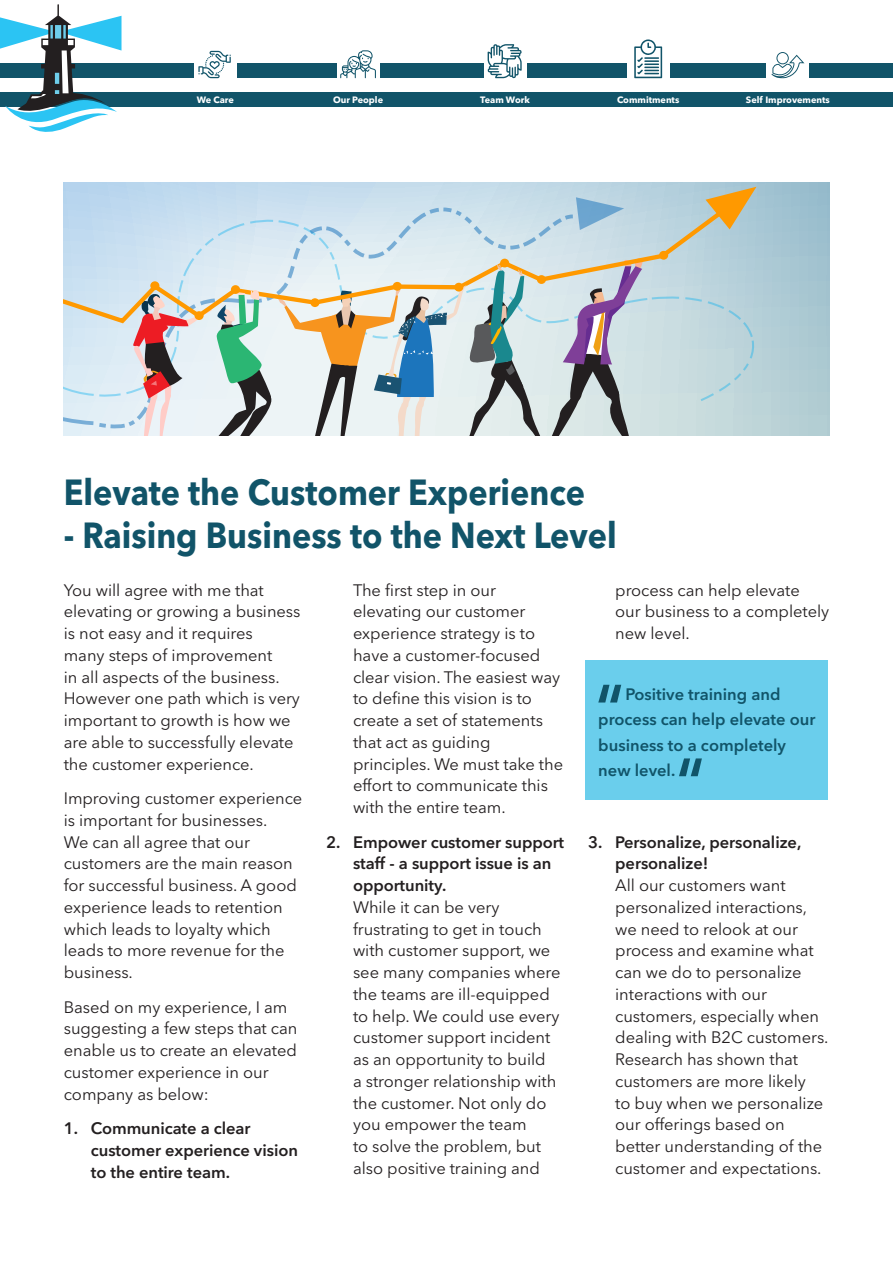
<style>
.page{position:relative;width:893px;height:1263px;background:#fff}
.page>*{position:absolute;margin:0;border:0;box-sizing:border-box;transform-origin:0 0}
.Sub_Heading{font:700 36px "Avenir Next";color:#115469;scale:.9 1}
.Body_Copy{font:16.5px/21.8px "Avenir Next";letter-spacing:-.005em;color:#231f20}
.Body_Copy-2{font:600 16.5px/25.5px "Avenir Next";color:#115469}
.t1{font:600 16.5px/21.8px "Avenir Next";letter-spacing:-.005em;color:#231f20}
.t2{font:700 9.15px "Avenir Next";color:#fff}
.s1{font-weight:600}
</style>
<div class="page">
<div style="left:585px;top:660px;width:243px;height:139px;background:#6aceec"></div>
<svg style="left:598px;top:685px;width:23px;height:17px"></svg>
<svg style="left:679px;top:758px;width:23px;height:18px"></svg>
<svg style="left:64px;top:183px;width:765px;height:253px;background:#adcad5"></svg>
<svg style="left:64px;top:187px;width:692px;height:249px;background:#c6d1d4"></svg>
<div style="left:659px;top:251px;width:9px;height:9px;background:#f90;border-radius:50%"></div>
<div style="left:537px;top:275px;width:9px;height:9px;background:#f90;border-radius:50%"></div>
<div style="left:500px;top:259px;width:9px;height:8px;background:#f90;border-radius:50%"></div>
<div style="left:454px;top:283px;width:9px;height:9px;background:#f90;border-radius:50%"></div>
<div style="left:393px;top:282px;width:9px;height:9px;background:#f90;border-radius:50%"></div>
<div style="left:310px;top:298px;width:9px;height:9px;background:#f90;border-radius:50%"></div>
<div style="left:231px;top:285px;width:9px;height:9px;background:#f90;border-radius:50%"></div>
<div style="left:195px;top:311px;width:9px;height:9px;background:#f90;border-radius:50%"></div>
<div style="left:150px;top:281px;width:9px;height:9px;background:#f90;border-radius:50%"></div>
<div style="left:0;top:64px;width:893px;height:14px;background:#115469"></div>
<div style="left:0;top:92px;width:893px;height:15px;background:#115469"></div>
<div style="left:194px;top:43px;width:43px;height:42px;background:#fff"></div>
<div style="left:337px;top:43px;width:42px;height:42px;background:#fff"></div>
<div style="left:484px;top:43px;width:42px;height:42px;background:#fff"></div>
<div style="left:627px;top:43px;width:42px;height:42px;background:#fff"></div>
<div style="left:767px;top:43px;width:42px;height:42px;background:#fff"></div>
<svg style="left:487px;top:44px;width:35px;height:34px"></svg>
<svg style="left:634px;top:39px;width:28px;height:39px"></svg>
<svg style="left:198px;top:51px;width:33px;height:27px"></svg>
<svg style="left:340px;top:50px;width:36px;height:28px"></svg>
<svg style="left:771px;top:52px;width:33px;height:26px"></svg>
<svg style="left:0;top:4px;width:122px;height:128px"></svg>
<p class="t2" style="left:197px;top:92px;width:39px">We Care</p>
<p class="t2" style="left:333px;top:92px;width:52px">Our People</p>
<p class="t2" style="left:480px;top:92px;width:51px">Team Work</p>
<p class="t2" style="left:617px;top:92px;width:64px">Commitments</p>
<p class="t2" style="left:746px;top:92px;width:85px">Self Improvements</p>
<p class="Sub_Heading" style="left:64px;top:461px;width:581px">Elevate the Customer Experience</p>
<p class="Sub_Heading" style="left:64px;top:504px;width:616px">- Raising Business to the Next Level</p>
<p class="Body_Copy" style="left:64px;top:578px;width:238px">You will agree with me that elevating or growing a business is not easy and it requires<br>many steps of improvement<br>in all aspects of the business.<br>However one path which is very important to growth is how we are able to successfully elevate the customer experience.</p>
<p class="Body_Copy" style="left:64px;top:787px;width:240px">Improving customer experience is important for businesses.<br>We can all agree that our customers are the main reason for successful business. A good experience leads to retention which leads to loyalty which leads to more revenue for the business.</p>
<p class="Body_Copy" style="left:64px;top:995px;width:235px">Based on my experience, I am suggesting a few steps that can enable us to create an elevated customer experience in our company as below:</p>
<p class="t1" style="left:91px;top:1117px;width:209px;text-indent:-27px">1. Communicate a clear customer experience vision to the entire team.</p>
<p class="Body_Copy" style="left:353px;top:578px;width:212px">The first step in our elevating our customer experience strategy is to have a customer-focused clear vision. The easiest way to define this vision is to create a set of statements that act as guiding principles. We must take the effort to communicate this with the entire team.</p>
<p class="Body_Copy" style="left:353px;top:830px;width:213px;text-indent:-27px"><span class="s1">2. Empower customer support staff - a support issue is an opportunity.<br></span>While it can be very frustrating to get in touch with customer support, we see many companies where the teams are ill-equipped to help. We could use every customer support incident as an opportunity to build<br>a stronger relationship with the customer. Not only do you empower the team<br>to solve the problem, but also positive training and</p>
<p class="Body_Copy" style="left:615px;top:578px;width:215px">process can help elevate our business to a completely new level.</p>
<p class="Body_Copy-2" style="left:598px;top:681px;width:219px;text-indent:27px">Positive training and process can help elevate our business to a completely new level.</p>
<p class="Body_Copy" style="left:615px;top:830px;width:215px;text-indent:-27px"><span class="s1">3. Personalize, personalize, personalize!<br></span>All our customers want personalized interactions, we need to relook at our process and examine what can we do to personalize interactions with our customers, especially when dealing with B2C customers.<br>Research has shown that customers are more likely<br>to buy when we personalize our offerings based on better understanding of the customer and expectations.</p>
</div>
